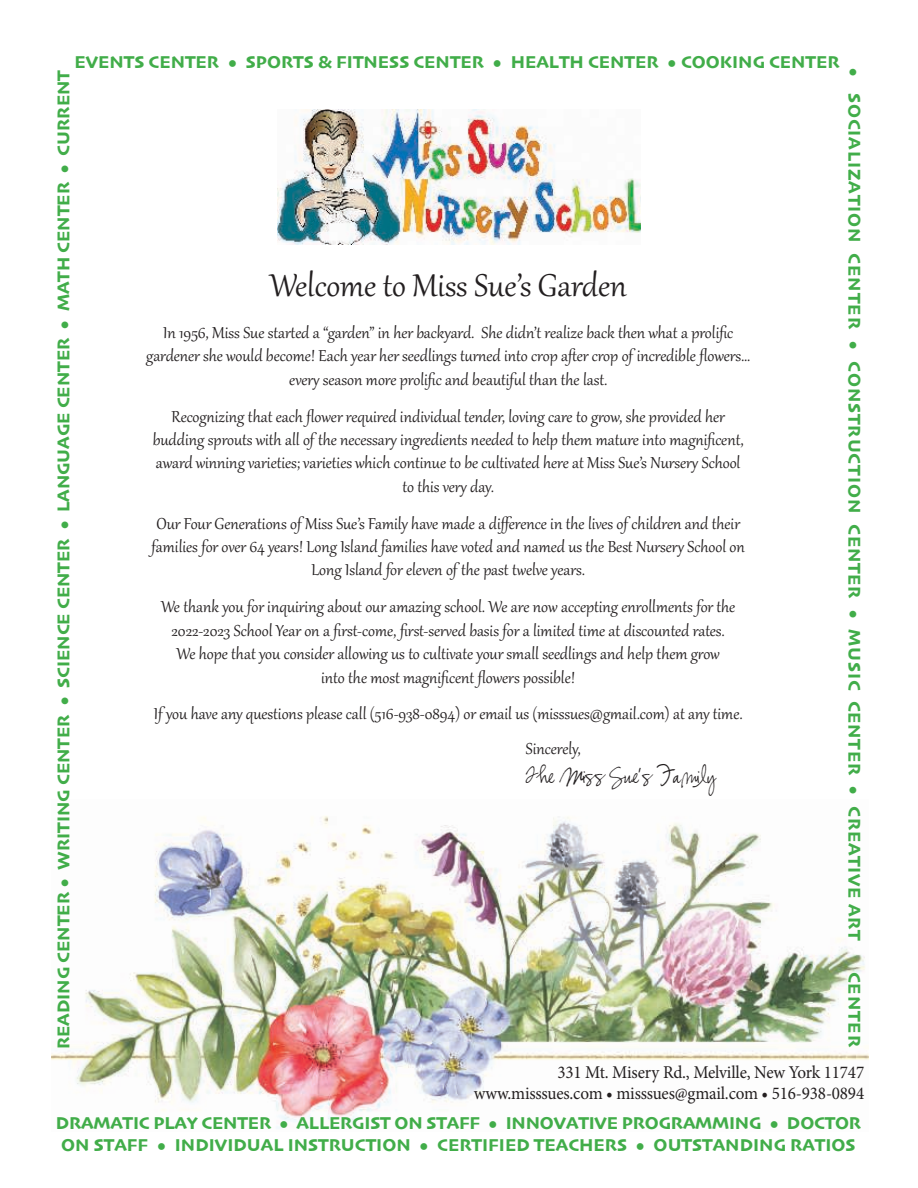
<style>
.page{position:relative;width:918px;height:1188px;background:#fff}
.page>*{position:absolute;margin:0;border:0;box-sizing:border-box;transform-origin:0 0}
.t1{font:38.7px "Gabriola";color:#231f20}
.t2{font:33px "Susie's Hand";color:#231f20}
.t3{font:19.5px/23.4px "Gabriola";color:#231f20;text-align:center}
.t4{font:18px/21.6px "Skia";color:#41ad49;text-align:center}
.t5{font:18px/21.6px "Minion Pro";letter-spacing:-.01em;color:#231f20;text-align:right;scale:.95 1}
.t6{font:18px "Skia";letter-spacing:.045em;color:#41ad49}
</style>
<div class="page">
<img style="left:278px;top:110px;width:362px;height:134px">
<img style="left:52px;top:816px;width:816px;height:313px">
<p class="t4" style="left:75px;top:51px;width:767px">EVENTS CENTER • SPORTS &amp; FITNESS CENTER • HEALTH CENTER • COOKING CENTER</p>
<p class="t4" style="left:52px;top:1049px;width:981px;rotate:-90deg">READING CENTER • WRITING CENTER • SCIENCE CENTER • LANGUAGE CENTER • MATH CENTER • CURRENT</p>
<h1 class="t1" style="left:270px;top:260px;width:359px">Welcome to Miss Sue’s Garden</h1>
<p class="t3" style="left:146px;top:319px;width:605px">In 1956, Miss Sue started a “garden” in her backyard. She didn’t realize back then what a prolific gardener she would become! Each year her seedlings turned into crop after crop of incredible flowers… every season more prolific and beautiful than the last.</p>
<p class="t3" style="left:153px;top:403px;width:592px">Recognizing that each flower required individual tender, loving care to grow, she provided her budding sprouts with all of the necessary ingredients needed to help them mature into magnificent, award winning varieties; varieties which continue to be cultivated here at Miss Sue’s Nursery School to this very day.</p>
<p class="t3" style="left:152px;top:510px;width:595px">Our Four Generations of Miss Sue’s Family have made a difference in the lives of children and their families for over 64 years! Long Island families have voted and named us the Best Nursery School on<br>Long Island for eleven of the past twelve years.</p>
<p class="t3" style="left:161px;top:594px;width:576px">We thank you for inquiring about our amazing school. We are now accepting enrollments for the 2022-2023 School Year on a first-come, first-served basis for a limited time at discounted rates.<br>We hope that you consider allowing us to cultivate your small seedlings and help them grow<br>into the most magnificent flowers possible!</p>
<p class="t3" style="left:154px;top:701px;width:590px">If you have any questions please call (516-938-0894) or email us (misssues@gmail.com) at any time.</p>
<p class="t3" style="left:526px;top:736px;width:56px">Sincerely,</p>
<h2 class="t2" style="left:526px;top:762px;width:192px">The Miss Sue’s Family</h2>
<p class="t6" style="left:865px;top:67px;width:875px;rotate:90deg">• SOCIALIZATION CENTER • CONSTRUCTION CENTER • MUSIC CENTER • CREATIVE ART</p>
<p class="t4" style="left:866px;top:972px;width:77px;rotate:90deg">CENTER</p>
<p class="t5" style="left:474px;top:1063px;width:413px">331 Mt. Misery Rd., Melville, New York 11747 www.misssues.com • misssues@gmail.com • 516-938-0894</p>
<p class="t4" style="left:56px;top:1112px;width:807px">DRAMATIC PLAY CENTER • ALLERGIST ON STAFF • INNOVATIVE PROGRAMMING • DOCTOR<br>ON STAFF • INDIVIDUAL INSTRUCTION • CERTIFIED TEACHERS • OUTSTANDING RATIOS</p>
</div>
